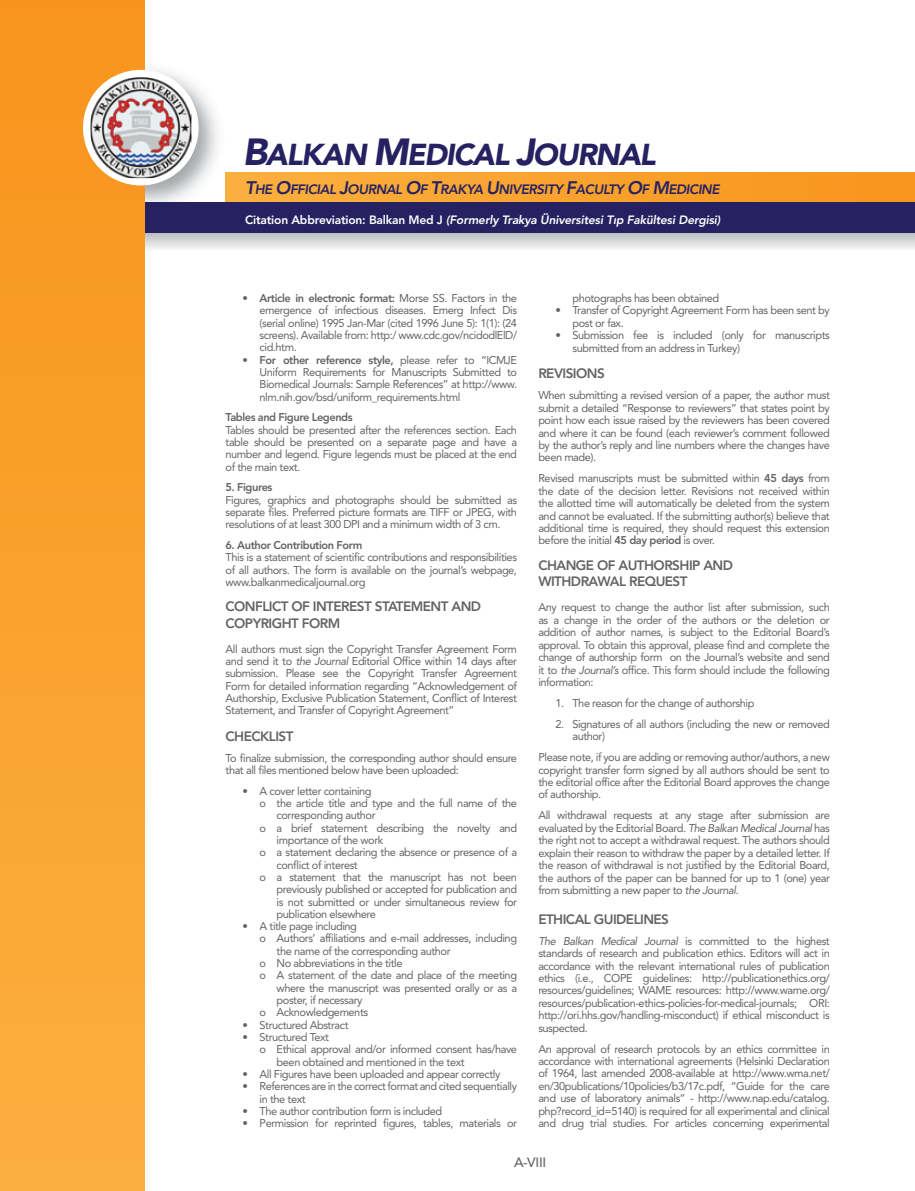
<style>
.page{position:relative;width:915px;height:1191px;background:#fff}
.page>*{position:absolute;margin:0;border:0;box-sizing:border-box;transform-origin:0 0}
.t1{font:italic 900 30px "Avenir LT Std";letter-spacing:-.045em;color:#262262}
.t2{font:800 13.5px/16.5px "Avenir LT Std";letter-spacing:-.04em;color:#636466}
.t3{font:italic 800 13.5px "Avenir LT Std";letter-spacing:-.035em;color:#262262}
.t4{font:500 13.5px "Avenir LT Std";color:#636466}
.t5{font:italic 800 12px "Avenir LT Std";letter-spacing:-.015em;color:#fff}
.t6{font:11.25px/12.5px "Avenir LT Std";letter-spacing:-.04em;color:#636466;text-align:justify}
.t7{font:800 11.25px "Avenir LT Std";letter-spacing:-.04em;color:#636466}
.s1{font-size:37.5px}
.s2{font-size:18px}
.s3{font-style:normal}
.s4{font-weight:800}
.s5{font-style:italic}
</style>
<div class="page">
<img style="left:144px;top:59px;width:81px;height:144px">
<div style="left:225px;top:172px;width:689px;height:31px;background:linear-gradient(to right,#fbb03f,#f8941d)"></div>
<svg style="left:144px;top:233px;width:770px;height:18px"></svg>
<div style="left:0;top:203px;width:914px;height:30px;background:#262262"></div>
<div style="left:0;top:0;width:144px;height:1191px;background:linear-gradient(to bottom,#f8941d,#fbaf3f)"></div>
<div style="left:83px;top:70px;width:115px;height:115px;background:#fff;border-radius:50%"></div>
<img style="left:91px;top:77px;width:100px;height:101px">
<h1 class="t1" style="left:243px;top:136px;width:414px"><span class="s1">B</span>ALKAN <span class="s1">M</span>EDICAL <span class="s1">J</span>OURNAL</h1>
<p class="t3" style="left:245px;top:181px;width:476px"><span class="s2">T</span>HE <span class="s2">O</span>FFICIAL <span class="s2">J</span>OURNAL <span class="s2">O</span>F <span class="s2">T</span>RAKYA <span class="s2">U</span>NIVERSITY <span class="s2">F</span>ACULTY <span class="s2">O</span>F <span class="s2">M</span>EDICINE</p>
<p class="t5" style="left:245px;top:212px;width:476px"><span class="s3">Citation Abbreviation: Balkan Med J</span> (Formerly Trakya Üniversitesi Tıp Fakültesi Dergisi)</p>
<p class="t6" style="left:259px;top:292px;width:259px;text-indent:-17px"><span class="s4">• Article in electronic format:</span> Morse SS. Factors in the emergence of infectious diseases. Emerg Infect Dis (serial online) 1995 Jan-Mar (cited 1996 June 5): 1(1): (24 screens). Available from: http:/ www.cdc.gov/ncidodlElD/ cid.htm.</p>
<p class="t6" style="left:259px;top:353px;width:259px;text-indent:-17px"><span class="s4">• For other reference style,</span> please refer to “ICMJE Uniform Requirements for Manuscripts Submitted to Biomedical Journals: Sample References” at http://www. nlm.nih.gov/bsd/uniform_requirements.html</p>
<p class="t7" style="left:225px;top:410px;width:128px">Tables and Figure Legends</p>
<p class="t6" style="left:225px;top:423px;width:293px">Tables should be presented after the references section. Each table should be presented on a separate page and have a number and legend. Figure legends must be placed at the end of the main text.</p>
<p class="t7" style="left:225px;top:481px;width:48px">5. Figures</p>
<p class="t6" style="left:225px;top:493px;width:293px">Figures, graphics and photographs should be submitted as separate files. Preferred picture formats are TIFF or JPEG, with resolutions of at least 300 DPI and a minimum width of 3 cm.</p>
<p class="t7" style="left:225px;top:538px;width:138px">6. Author Contribution Form</p>
<p class="t6" style="left:225px;top:551px;width:293px">This is a statement of scientific contributions and responsibilities of all authors. The form is available on the journal’s webpage, www.balkanmedicaljournal.org</p>
<p class="t2" style="left:225px;top:598px;width:257px">CONFLICT OF INTEREST STATEMENT AND<br>COPYRIGHT FORM</p>
<p class="t6" style="left:225px;top:642px;width:293px">All authors must sign the Copyright Transfer Agreement Form and send it to <span class="s5">the Journal</span> Editorial Office within 14 days after submission. Please see the Copyright Transfer Agreement Form for detailed information regarding “Acknowledgement of Authorship, Exclusive Publication Statement, Conflict of Interest Statement, and Transfer of Copyright Agreement”</p>
<p class="t2" style="left:225px;top:728px;width:69px">CHECKLIST</p>
<p class="t6" style="left:225px;top:751px;width:293px">To finalize submission, the corresponding author should ensure that all files mentioned below have been uploaded:</p>
<p class="t6" style="left:242px;top:784px;width:131px">• A cover letter containing</p>
<p class="t6" style="left:259px;top:797px;width:259px">o the article title and type and the full name of the</p>
<p class="t6" style="left:276px;top:809px;width:100px">corresponding author</p>
<p class="t6" style="left:259px;top:821px;width:259px">o a brief statement describing the novelty and</p>
<p class="t6" style="left:276px;top:834px;width:108px">importance of the work</p>
<p class="t6" style="left:259px;top:846px;width:259px">o a statement declaring the absence or presence of a</p>
<p class="t6" style="left:276px;top:858px;width:83px">conflict of interest</p>
<p class="t6" style="left:259px;top:870px;width:259px">o a statement that the manuscript has not been</p>
<p class="t6" style="left:276px;top:883px;width:242px">previously published or accepted for publication and</p>
<p class="t6" style="left:276px;top:895px;width:242px">is not submitted or under simultaneous review for</p>
<p class="t6" style="left:276px;top:907px;width:101px">publication elsewhere</p>
<p class="t6" style="left:242px;top:920px;width:116px">• A title page including</p>
<p class="t6" style="left:259px;top:932px;width:259px">o Authors’ affiliations and e-mail addresses, including</p>
<p class="t6" style="left:276px;top:944px;width:175px">the name of the corresponding author</p>
<p class="t6" style="left:259px;top:957px;width:144px">o No abbreviations in the title</p>
<p class="t6" style="left:259px;top:969px;width:259px">o A statement of the date and place of the meeting</p>
<p class="t6" style="left:276px;top:981px;width:242px">where the manuscript was presented orally or as a</p>
<p class="t6" style="left:276px;top:994px;width:87px">poster, if necessary</p>
<p class="t6" style="left:259px;top:1006px;width:110px">o Acknowledgements</p>
<p class="t6" style="left:242px;top:1018px;width:107px">• Structured Abstract</p>
<p class="t6" style="left:242px;top:1030px;width:88px">• Structured Text</p>
<p class="t6" style="left:259px;top:1043px;width:259px">o Ethical approval and/or informed consent has/have</p>
<p class="t6" style="left:276px;top:1055px;width:189px">been obtained and mentioned in the text</p>
<p class="t6" style="left:242px;top:1067px;width:259px">• All Figures have been uploaded and appear correctly</p>
<p class="t6" style="left:259px;top:1080px;width:259px;text-indent:-17px">• References are in the correct format and cited sequentially in the text</p>
<p class="t6" style="left:242px;top:1104px;width:201px">• The author contribution form is included</p>
<p class="t6" style="left:242px;top:1117px;width:276px">• Permission for reprinted figures, tables, materials or</p>
<p class="t6" style="left:572px;top:292px;width:148px">photographs has been obtained</p>
<p class="t6" style="left:572px;top:304px;width:259px;text-indent:-17px">• Transfer of Copyright Agreement Form has been sent by post or fax.</p>
<p class="t6" style="left:572px;top:329px;width:259px;text-indent:-17px">• Submission fee is included (only for manuscripts submitted from an address in Turkey)</p>
<p class="t2" style="left:538px;top:365px;width:68px">REVISIONS</p>
<p class="t6" style="left:538px;top:389px;width:293px">When submitting a revised version of a paper, the author must submit a detailed “Response to reviewers” that states point by point how each issue raised by the reviewers has been covered and where it can be found (each reviewer’s comment followed by the author’s reply and line numbers where the changes have been made).</p>
<p class="t6" style="left:538px;top:472px;width:293px">Revised manuscripts must be submitted within <span class="s4">45 days</span> from the date of the decision letter. Revisions not received within the allotted time will automatically be deleted from the system and cannot be evaluated. If the submitting author(s) believe that additional time is required, they should request this extension before the initial <span class="s4">45 day period</span> is over.</p>
<p class="t2" style="left:538px;top:556px;width:196px">CHANGE OF AUTHORSHIP AND<br>WITHDRAWAL REQUEST</p>
<p class="t6" style="left:538px;top:601px;width:293px">Any request to change the author list after submission, such as a change in the order of the authors or the deletion or addition of author names, is subject to the Editorial Board’s approval. To obtain this approval, please find and complete the change of authorship form on the Journal’s website and send it to <span class="s5">the Journal’s</span> office. This form should include the following information:</p>
<p class="t6" style="left:555px;top:697px;width:200px">1. The reason for the change of authorship</p>
<p class="t6" style="left:572px;top:717px;width:259px;text-indent:-17px">2. Signatures of all authors (including the new or removed author)</p>
<p class="t6" style="left:538px;top:751px;width:293px">Please note, if you are adding or removing author/authors, a new copyright transfer form signed by all authors should be sent to the editorial office after the Editorial Board approves the change of authorship.</p>
<p class="t6" style="left:538px;top:809px;width:293px">All withdrawal requests at any stage after submission are evaluated by the Editorial Board. <span class="s5">The Balkan Medical Journal</span> has the right not to accept a withdrawal request. The authors should explain their reason to withdraw the paper by a detailed letter. If the reason of withdrawal is not justified by the Editorial Board, the authors of the paper can be banned for up to 1 (one) year from submitting a new paper to <span class="s5">the Journal</span>.</p>
<p class="t2" style="left:538px;top:910px;width:132px">ETHICAL GUIDELINES</p>
<p class="t6" style="left:538px;top:934px;width:293px"><span class="s5">The Balkan Medical Journal</span> is committed to the highest standards of research and publication ethics. Editors will act in accordance with the relevant international rules of publication ethics (i.e., COPE guidelines: http://publicationethics.org/ resources/guidelines; WAME resources: http://www.wame.org/ resources/publication-ethics-policies-for-medical-journals; ORI: http://ori.hhs.gov/handling-misconduct) if ethical misconduct is suspected.</p>
<p class="t6" style="left:538px;top:1042px;width:293px">An approval of research protocols by an ethics committee in accordance with international agreements (Helsinki Declaration of 1964, last amended 2008-available at http://www.wma.net/ en/30publications/10policies/b3/17c.pdf, “Guide for the care and use of laboratory animals” - http://www.nap.edu/catalog. php?record_id=5140) is required for all experimental and clinical and drug trial studies. For articles concerning experimental</p>
<p class="t4" style="left:514px;top:1154px;width:34px">A-VIII</p>
</div>
